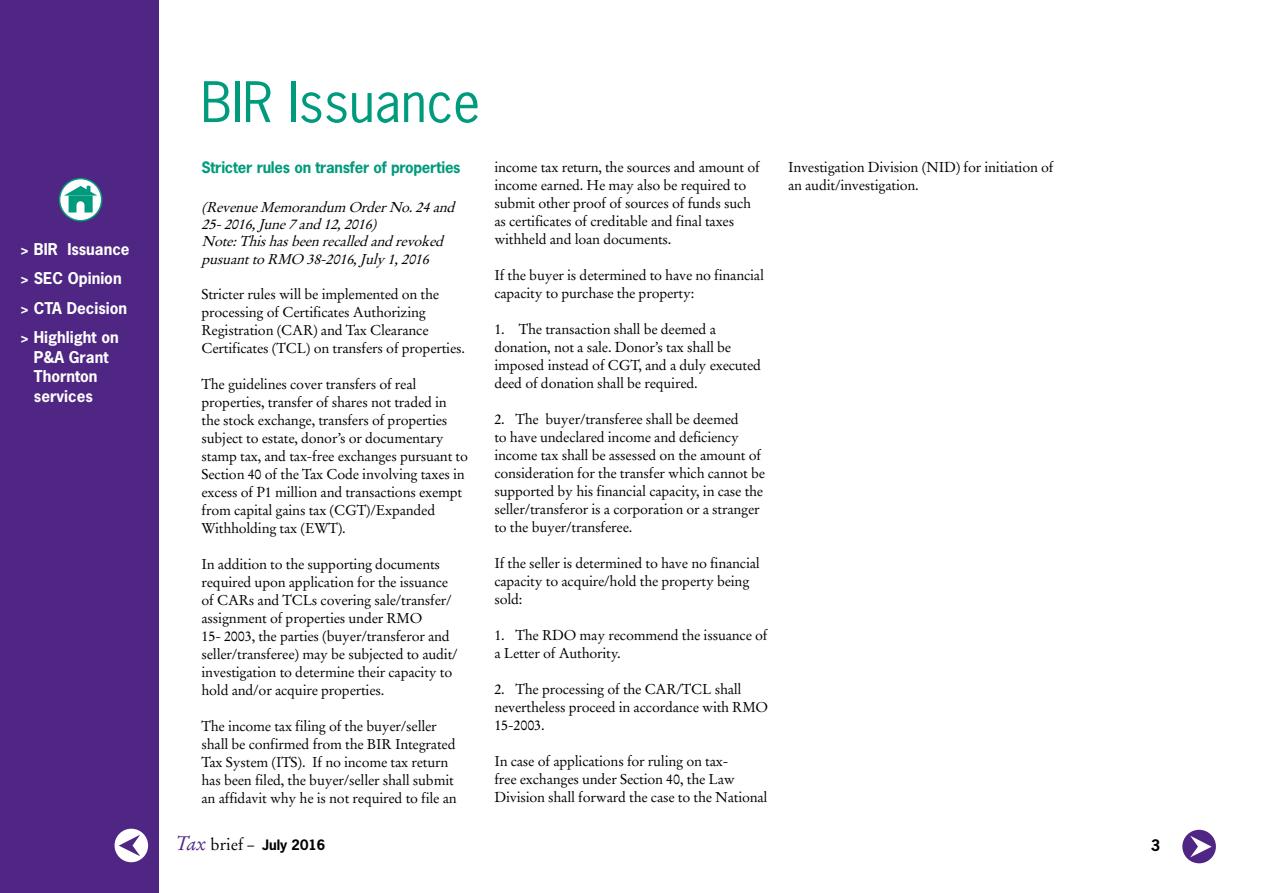
<style>
.page{position:relative;width:1263px;height:893px;background:#fff}
.page>*{position:absolute;margin:0;border:0;box-sizing:border-box;transform-origin:0 0}
.t1{font:52.5px "News Gothic Std";color:#009b7c}
.t2{font:700 15.3px/29.1px "News Gothic Std";color:#fff}
.t3{font:700 15px "News Gothic";letter-spacing:-.015em;color:#009b7c}
.t4{font:700 15px "News Gothic Std";color:#000}
.t5{font:14.25px/18px "Stempel Garamond LT Std";letter-spacing:-.015em;color:#000}
.t6{font:italic 14.25px/17.1px "Stempel Garamond LT Std";color:#000}
.t7{font:700 13.5px "News Gothic Std";color:#000}
.s1{font-family:"Stempel Garamond LT Std";font-weight:400;font-style:italic;font-size:19.5px;color:#4f2683}
.s2{font-family:"Stempel Garamond LT Std";font-weight:400;font-size:16.5px}
.s3{font-weight:400}
</style>
<div class="page">
<div style="left:0;top:0;width:158px;height:893px;background:#4f2683"></div>
<svg style="left:60px;top:179px;width:42px;height:42px"></svg>
<div style="left:59px;top:178px;width:43px;height:43px;border:2px solid #009b7c;border-radius:50%"></div>
<div style="left:115px;top:829px;width:33px;height:33px;background:#fff;border-radius:50%"></div>
<svg style="left:119px;top:835px;width:21px;height:21px"></svg>
<div style="left:1182px;top:830px;width:34px;height:33px;background:#4f2683;border-radius:50%"></div>
<svg style="left:1190px;top:836px;width:22px;height:21px"></svg>
<svg style="left:64px;top:186px;width:33px;height:26px"></svg>
<p class="t2" style="left:20px;top:235px;width:111px">&gt; BIR Issuance &gt; SEC Opinion &gt; CTA Decision &gt; Highlight on</p>
<p class="t2" style="left:34px;top:346px;width:76px;line-height:20px">P&amp;A Grant<br>Thornton services</p>
<h1 class="t1" style="left:201px;top:69px;width:281px">BIR Issuance</h1>
<p class="t3" style="left:202px;top:158px;width:261px">Stricter rules on transfer of properties</p>
<p class="t6" style="left:202px;top:199px;width:259px">(RevenueMemorandum OrderNo.24and 25-2016,June7and12,2016)<br>Note:Thishasbeenrecalledandrevoked pusuanttoRMO 38-2016,July1,2016</p>
<p class="t5" style="left:202px;top:285px;width:265px">Stricter rules will be implemented on the processing of Certificates Authorizing Registration (CAR) and Tax Clearance Certificates (TCL) on transfers of properties.</p>
<p class="t5" style="left:202px;top:375px;width:268px">The guidelines cover transfers of real properties, transfer of shares not traded in the stock exchange, transfers of properties subject to estate, donor’s or documentary stamp tax, and tax-free exchanges pursuant to Section 40 of the Tax Code involving taxes in excess of P1 million and transactions exempt from capital gains tax (CGT)/Expanded Withholding tax (EWT).</p>
<p class="t5" style="left:202px;top:555px;width:258px">In addition to the supporting documents required upon application for the issuance of CARs and TCLs covering sale/transfer/ assignment of properties under RMO<br>15- 2003, the parties (buyer/transferor and seller/transferee) may be subjected to audit/ investigation to determine their capacity to hold and/or acquire properties.</p>
<p class="t5" style="left:202px;top:717px;width:257px">The income tax filing of the buyer/seller shall be confirmed from the BIR Integrated Tax System (ITS). If no income tax return has been filed, the buyer/seller shall submit an affidavit why he is not required to file an</p>
<p class="t5" style="left:494px;top:159px;width:267px">income tax return, the sources and amount of income earned. He may also be required to submit other proof of sources of funds such as certificates of creditable and final taxes withheld and loan documents.</p>
<p class="t5" style="left:494px;top:267px;width:271px">If the buyer is determined to have no financial capacity to purchase the property:</p>
<p class="t5" style="left:494px;top:321px;width:268px">1. The transaction shall be deemed a donation, not a sale. Donor’s tax shall be imposed instead of CGT, and a duly executed deed of donation shall be required.</p>
<p class="t5" style="left:494px;top:411px;width:272px">2. The buyer/transferee shall be deemed<br>to have undeclared income and deficiency income tax shall be assessed on the amount of consideration for the transfer which cannot be supported by his financial capacity, in case the seller/transferor is a corporation or a stranger to the buyer/transferee.</p>
<p class="t5" style="left:494px;top:554px;width:267px">If the seller is determined to have no financial capacity to acquire/hold the property being sold:</p>
<p class="t5" style="left:494px;top:626px;width:275px">1. The RDO may recommend the issuance of a Letter of Authority.</p>
<p class="t5" style="left:494px;top:680px;width:275px">2. The processing of the CAR/TCL shall nevertheless proceed in accordance with RMO<br>15-2003.</p>
<p class="t5" style="left:494px;top:752px;width:275px">In case of applications for ruling on tax-<br>free exchanges under Section 40, the Law<br>Division shall forward the case to the National</p>
<p class="t5" style="left:788px;top:158px;width:267px">Investigation Division (NID) for initiation of an audit/investigation.</p>
<p class="t7" style="left:176px;top:836px;width:151px"><span class="s1">Tax</span> <span class="s2">brief</span> <span class="s3">–</span> July 2016</p>
<p class="t4" style="left:1151px;top:835px;width:11px">3</p>
</div>
